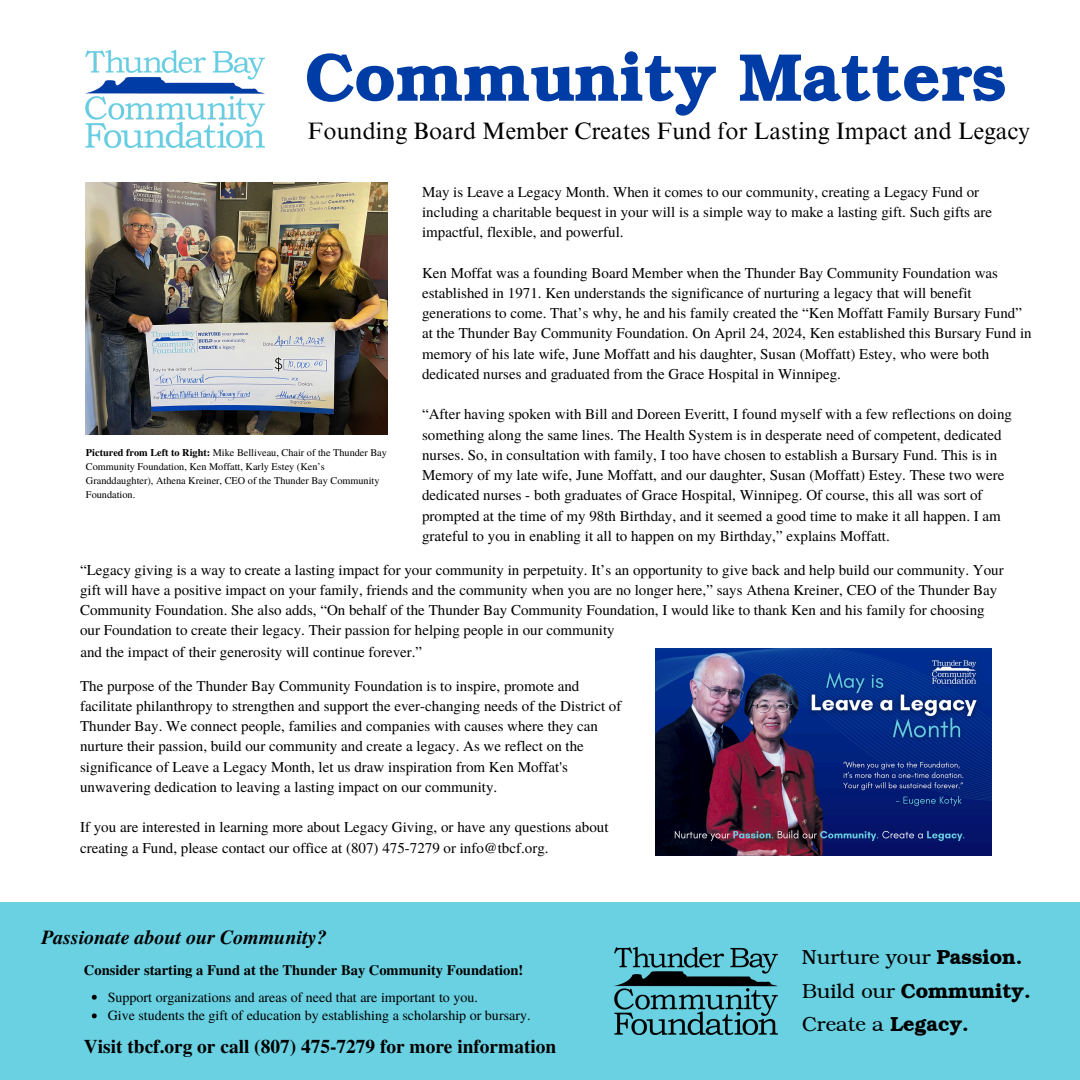
<style>
.page{position:relative;width:1080px;height:1080px;background:#fff}
.page>*{position:absolute;margin:0;border:0;box-sizing:border-box;transform-origin:0 0}
.t1{font:700 66px "Bookman";color:#003ca5}
.t2{font:23.7px "Times NRMT Pro";color:#000}
.t3{font:italic 700 19.95px "Te X Gyre Termes";color:#000}
.t4{font:19.8px "Bookman";color:#000}
.t5{font:700 19.8px "Bookman";color:#000}
.t6{font:700 19.35px "Te X Gyre Termes";color:#000}
.t7{font:15px/20.2px "Te X Gyre Termes";color:#000}
.t8{font:700 14.55px "Te X Gyre Termes";color:#000}
.t9{font:13.95px "Te X Gyre Termes";color:#000}
.t10{font:10.2px/14px "Te X Gyre Termes";color:#000}
.s1{font-weight:700}
.s2{font-weight:400}
</style>
<div class="page">
<img style="left:86px;top:51px;width:179px;height:96px">
<img style="left:86px;top:182px;width:301px;height:252px">
<img style="left:656px;top:648px;width:335px;height:207px">
<div style="left:0;top:902px;width:1080px;height:178px;background:#69d1e2"></div>
<svg style="left:92px;top:995px;width:5px;height:5px"></svg>
<svg style="left:92px;top:1013px;width:5px;height:5px"></svg>
<img style="left:615px;top:947px;width:163px;height:88px">
<p class="t1" style="left:305px;top:37px;width:703px">Community Matters</p>
<p class="t2" style="left:308px;top:122px;width:724px">Founding Board Member Creates Fund for Lasting Impact and Legacy</p>
<h6 class="t7" style="left:422px;top:181px;width:572px">May is Leave a Legacy Month. When it comes to our community, creating a Legacy Fund or including a charitable bequest in your will is a simple way to make a lasting gift. Such gifts are impactful, flexible, and powerful.</h6>
<h6 class="t7" style="left:422px;top:262px;width:611px">Ken Moffat was a founding Board Member when the Thunder Bay Community Foundation was established in 1971. Ken understands the significance of nurturing a legacy that will benefit generations to come. That’s why, he and his family created the “Ken Moffatt Family Bursary Fund” at the Thunder Bay Community Foundation. On April 24, 2024, Ken established this Bursary Fund in memory of his late wife, June Moffatt and his daughter, Susan (Moffatt) Estey, who were both dedicated nurses and graduated from the Grace Hospital in Winnipeg.</h6>
<h6 class="t7" style="left:422px;top:403px;width:592px">“After having spoken with Bill and Doreen Everitt, I found myself with a few reflections on doing something along the same lines. The Health System is in desperate need of competent, dedicated nurses. So, in consultation with family, I too have chosen to establish a Bursary Fund. This is in Memory of my late wife, June Moffatt, and our daughter, Susan (Moffatt) Estey. These two were dedicated nurses - both graduates of Grace Hospital, Winnipeg. Of course, this all was sort of prompted at the time of my 98th Birthday, and it seemed a good time to make it all happen. I am grateful to you in enabling it all to happen on my Birthday,” explains Moffatt.</h6>
<h6 class="t7" style="left:80px;top:559px;width:925px">“Legacy giving is a way to create a lasting impact for your community in perpetuity. It’s an opportunity to give back and help build our community. Your gift will have a positive impact on your family, friends and the community when you are no longer here,” says Athena Kreiner, CEO of the Thunder Bay Community Foundation. She also adds, “On behalf of the Thunder Bay Community Foundation, I would like to thank Ken and his family for choosing our Foundation to create their legacy. Their passion for helping people in our community</h6>
<h6 class="t10" style="left:86px;top:445px;width:303px"><span class="s1">Pictured from Left to Right:</span> Mike Belliveau, Chair of the Thunder Bay Community Foundation, Ken Moffatt, Karly Estey (Ken’s Granddaughter), Athena Kreiner, CEO of the Thunder Bay Community Foundation.</h6>
<p class="t7" style="left:80px;top:641px;width:343px">and the impact of their generosity will continue forever.”</p>
<h6 class="t7" style="left:80px;top:675px;width:543px">The purpose of the Thunder Bay Community Foundation is to inspire, promote and facilitate philanthropy to strengthen and support the ever-changing needs of the District of Thunder Bay. We connect people, families and companies with causes where they can nurture their passion, build our community and create a legacy. As we reflect on the significance of Leave a Legacy Month, let us draw inspiration from Ken Moffat's unwavering dedication to leaving a lasting impact on our community.</h6>
<h6 class="t7" style="left:80px;top:817px;width:530px">If you are interested in learning more about Legacy Giving, or have any questions about creating a Fund, please contact our office at (807) 475-7279 or info@tbcf.org.</h6>
<p class="t3" style="left:41px;top:923px;width:287px">Passionate about our Community?</p>
<h3 class="t8" style="left:84px;top:959px;width:441px">Consider starting a Fund at the Thunder Bay Community Foundation!</h3>
<h5 class="t9" style="left:108px;top:987px;width:372px">Support organizations and areas of need that are important to you.</h5>
<p class="t9" style="left:108px;top:1006px;width:424px">Give students the gift of education by establishing a scholarship or bursary.</p>
<p class="t6" style="left:84px;top:1032px;width:474px">Visit tbcf.org or call (807) 475-7279 for more information</p>
<h4 class="t4" style="left:802px;top:945px;width:222px">Nurture your <span class="s1">Passion.</span></h4>
<h4 class="t5" style="left:802px;top:979px;width:230px"><span class="s2">Build our</span> Community.</h4>
<h4 class="t4" style="left:802px;top:1012px;width:169px">Create a <span class="s1">Legacy.</span></h4>
</div>
